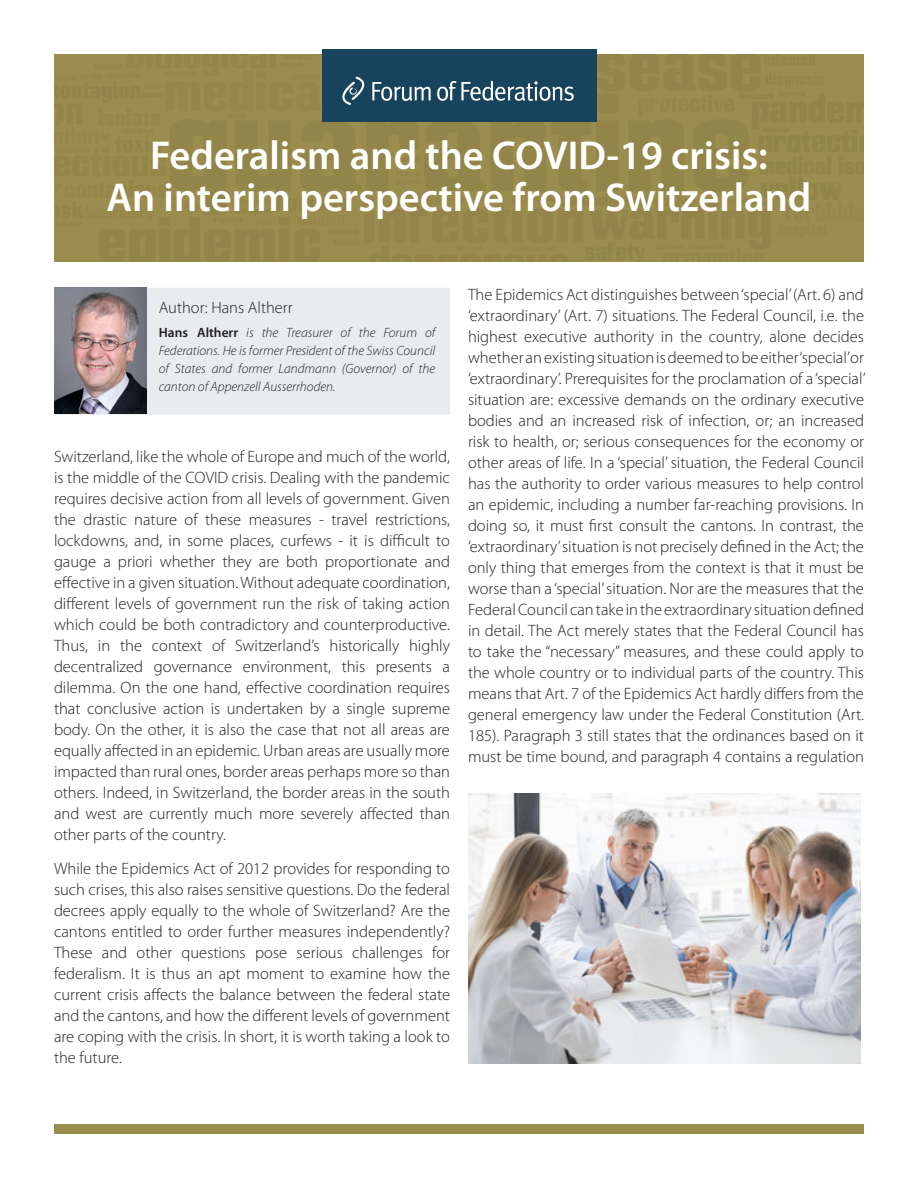
<style>
.page{position:relative;width:918px;height:1188px;background:#fff}
.page>*{position:absolute;margin:0;border:0;box-sizing:border-box;transform-origin:0 0}
.t1{font:600 40.5px/42px "Myriad Pro";color:#fff;text-align:center}
.t2{font:300 16.5px/21px "Myriad Pro";color:#231f20;text-align:justify}
.t3{font:italic 300 13.5px/18px "Myriad Pro";color:#231f20;text-align:justify}
.s1{font-weight:600;font-style:normal}
</style>
<div class="page">
<div style="left:54px;top:1124px;width:810px;height:10px;background:#9a8d4e"></div>
<div style="left:54px;top:54px;width:810px;height:207px;background:#97884b"></div>
<div style="left:322px;top:50px;width:274px;height:72px;background:#17435c"></div>
<img style="left:468px;top:794px;width:393px;height:270px">
<svg style="left:342px;top:77px;width:22px;height:28px"></svg>
<svg style="left:372px;top:82px;width:59px;height:19px"></svg>
<svg style="left:437px;top:81px;width:137px;height:20px"></svg>
<div style="left:54px;top:288px;width:396px;height:127px;background:#e8ecef"></div>
<img style="left:54px;top:287px;width:92px;height:127px">
<p class="t1" style="left:107px;top:133px;width:706px">Federalism and the COVID-19 crisis:<br>An interim perspective from Switzerland</p>
<p class="t2" style="left:159px;top:296px;width:136px">Author: Hans Altherr</p>
<p class="t3" style="left:159px;top:324px;width:278px"><span class="s1">Hans Altherr</span> is the Treasurer of the Forum of Federations. He is former President of the Swiss Council of States and former Landmann (Governor) of the canton of Appenzell Ausserrhoden.</p>
<p class="t2" style="left:54px;top:445px;width:398px">Switzerland, like the whole of Europe and much of the world, is the middle of the COVID crisis. Dealing with the pandemic requires decisive action from all levels of government. Given the drastic nature of these measures - travel restrictions, lockdowns, and, in some places, curfews - it is difficult to gauge a priori whether they are both proportionate and effective in a given situation. Without adequate coordination, different levels of government run the risk of taking action which could be both contradictory and counterproductive.<br>Thus, in the context of Switzerland’s historically highly decentralized governance environment, this presents a dilemma. On the one hand, effective coordination requires that conclusive action is undertaken by a single supreme body. On the other, it is also the case that not all areas are equally affected in an epidemic. Urban areas are usually more impacted than rural ones, border areas perhaps more so than others. Indeed, in Switzerland, the border areas in the south and west are currently much more severely affected than other parts of the country.</p>
<p class="t2" style="left:54px;top:858px;width:398px">While the Epidemics Act of 2012 provides for responding to such crises, this also raises sensitive questions. Do the federal decrees apply equally to the whole of Switzerland? Are the cantons entitled to order further measures independently?<br>These and other questions pose serious challenges for federalism. It is thus an apt moment to examine how the current crisis affects the balance between the federal state and the cantons, and how the different levels of government are coping with the crisis. In short, it is worth taking a look to the future.</p>
<p class="t2" style="left:468px;top:284px;width:399px">The Epidemics Act distinguishes between ‘special’ (Art. 6) and ‘extraordinary’ (Art. 7) situations. The Federal Council, i.e. the highest executive authority in the country, alone decides whether an existing situation is deemed to be either ‘special’or ‘extraordinary’. Prerequisites for the proclamation of a ‘special’ situation are: excessive demands on the ordinary executive bodies and an increased risk of infection, or; an increased risk to health, or; serious consequences for the economy or other areas of life. In a ‘special’ situation, the Federal Council has the authority to order various measures to help control an epidemic, including a number far-reaching provisions. In doing so, it must first consult the cantons. In contrast, the ‘extraordinary’ situation is not precisely defined in the Act; the only thing that emerges from the context is that it must be worse than a ‘special’ situation. Nor are the measures that the Federal Council can take in the extraordinary situation defined in detail. The Act merely states that the Federal Council has to take the “necessary” measures, and these could apply to the whole country or to individual parts of the country. This means that Art. 7 of the Epidemics Act hardly differs from the general emergency law under the Federal Constitution (Art.<br>185). Paragraph 3 still states that the ordinances based on it must be time bound, and paragraph 4 contains a regulation</p>
</div>
